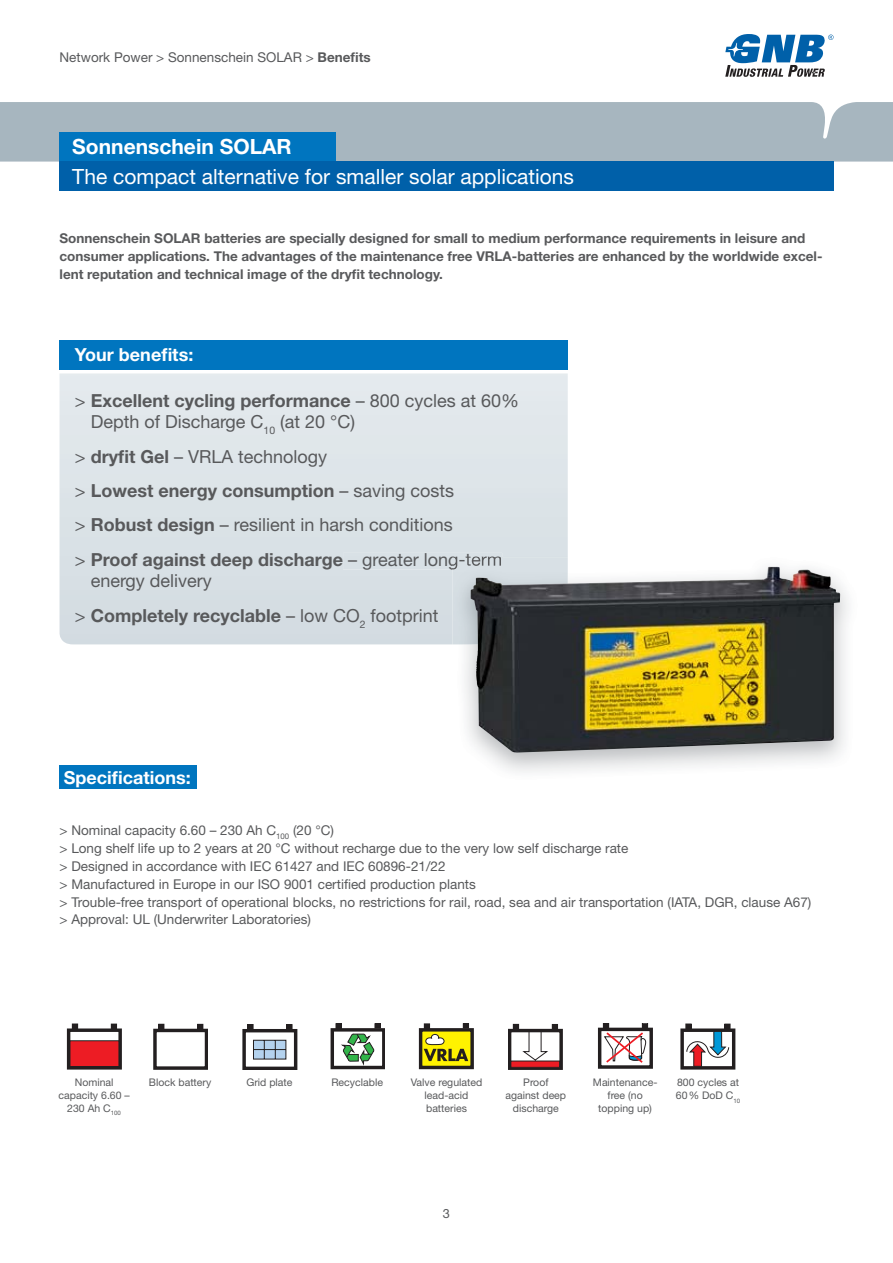
<style>
.page{position:relative;width:893px;height:1263px;background:#fff}
.page>*{position:absolute;margin:0;border:0;box-sizing:border-box;transform-origin:0 0}
.t1{font:21px "Helvetica Neue LT Std";color:#fff}
.t2{font:700 21px "Helvetica Neue LT Std";color:#fff}
.t3{font:18px/34.3px "Helvetica Neue LT Std";color:#58595b}
.t4{font:700 18px "Helvetica Neue LT Std";color:#fff}
.t5{font:13.5px/18px "Helvetica Neue LT Std";color:#58595b}
.t6{font:700 13.5px/18px "Helvetica Neue LT Std";color:#58595b}
.t7{font:12.75px "Helvetica Neue LT Std";color:#58595b}
.t8{font:10.5px/12.6px "Helvetica Neue LT Std";color:#58595b;text-align:center}
.s1{font-weight:700}
</style>
<div class="page">
<div style="left:0;top:102px;width:893px;height:60px;background:#a7b6bf"></div>
<svg style="left:725px;top:34px;width:108px;height:43px"></svg>
<div style="left:60px;top:132px;width:276px;height:30px;background:#0075bf"></div>
<div style="left:60px;top:162px;width:773px;height:29px;background:#0060a9"></div>
<div style="left:60px;top:373px;width:508px;height:271px;background:#dce3e8"></div>
<div style="left:343px;top:553px;width:159px;height:16px;background:#d8e0e5"></div>
<div style="left:60px;top:340px;width:508px;height:30px;background:#0075bf"></div>
<div style="left:60px;top:765px;width:137px;height:24px;background:#0075bf"></div>
<div style="left:421px;top:1030px;width:51px;height:37px;background:#fff200"></div>
<div style="left:419px;top:1028px;width:55px;height:41px;border:3px solid #231f20"></div>
<svg style="left:424px;top:1024px;width:6px;height:4px"></svg>
<svg style="left:463px;top:1024px;width:6px;height:4px"></svg>
<svg style="left:424px;top:1034px;width:44px;height:27px"></svg>
<div style="left:67px;top:1028px;width:55px;height:41px;border:3px solid #231f20"></div>
<svg style="left:72px;top:1024px;width:6px;height:5px"></svg>
<svg style="left:111px;top:1024px;width:6px;height:5px"></svg>
<div style="left:70px;top:1041px;width:49px;height:26px;background:#ed1c24"></div>
<div style="left:70px;top:1040px;width:49px;height:27px;border:1px solid #231f20"></div>
<div style="left:508px;top:1029px;width:55px;height:40px;border:3px solid #231f20"></div>
<svg style="left:510px;top:1024px;width:50px;height:44px"></svg>
<div style="left:153px;top:1029px;width:55px;height:40px;border:3px solid #231f20"></div>
<svg style="left:159px;top:1024px;width:5px;height:5px"></svg>
<svg style="left:198px;top:1024px;width:5px;height:5px"></svg>
<div style="left:598px;top:1028px;width:55px;height:41px;border:3px solid #231f20"></div>
<svg style="left:603px;top:1024px;width:45px;height:39px"></svg>
<div style="left:680px;top:1029px;width:55px;height:40px;border:3px solid #231f20"></div>
<svg style="left:686px;top:1024px;width:44px;height:43px"></svg>
<svg style="left:242px;top:1024px;width:55px;height:45px"></svg>
<div style="left:331px;top:1028px;width:54px;height:41px;border:3px solid #231f20"></div>
<svg style="left:336px;top:1024px;width:44px;height:44px"></svg>
<img style="left:452px;top:557px;width:116px;height:87px">
<img style="left:452px;top:557px;width:49px;height:12px">
<img style="left:471px;top:567px;width:369px;height:186px">
<p class="t5" style="left:60px;top:50px;width:313px">Network Power &gt; Sonnenschein SOLAR &gt; <span class="s1">Benefits</span></p>
<h1 class="t2" style="left:72px;top:139px;width:221px">Sonnenschein SOLAR</h1>
<h1 class="t1" style="left:72px;top:169px;width:503px">The compact alternative for smaller solar applications</h1>
<p class="t6" style="left:60px;top:231px;width:764px">Sonnenschein SOLAR batteries are specially designed for small to medium performance requirements in leisure and consumer applications. The advantages of the maintenance free VRLA-batteries are enhanced by the worldwide excel&shy;lent reputation and technical image of the dryfit technology.</p>
<h2 class="t4" style="left:75px;top:349px;width:120px">Your benefits:</h2>
<h2 class="t3" style="left:91px;top:391px;width:430px;line-height:21.6px;text-indent:-16px">&gt; <span class="s1">Excellent cycling performance</span> – 800 cycles at 60%<br>Depth of Discharge C<sub>10</sub> (at 20 °C)</h2>
<h2 class="t3" style="left:75px;top:441px;width:429px">&gt; <span class="s1">dryfit Gel</span> – VRLA technology<br>&gt; <span class="s1">Lowest energy consumption</span> – saving costs<br>&gt; <span class="s1">Robust design</span> – resilient in harsh conditions<br>&gt; <span class="s1">Proof against deep discharge</span> – greater long-term</h2>
<h2 class="t3" style="left:75px;top:565px;width:365px;text-indent:16px">energy delivery<br>&gt; <span class="s1">Completely recyclable</span> – low CO<sub>2</sub> footprint</h2>
<h2 class="t4" style="left:64px;top:771px;width:128px">Specifications:</h2>
<p class="t5" style="left:60px;top:822px;width:753px">&gt; Nominal capacity 6.60 – 230 Ah C<sub>100</sub> (20 °C)<br>&gt; Long shelf life up to 2 years at 20 °C without recharge due to the very low self discharge rate<br>&gt; Designed in accordance with IEC 61427 and IEC 60896-21/22<br>&gt; Manufactured in Europe in our ISO 9001 certified production plants<br>&gt; Trouble-free transport of operational blocks, no restrictions for rail, road, sea and air transportation (IATA, DGR, clause A67) &gt; Approval: UL (Underwriter Laboratories)</p>
<p class="t8" style="left:246px;top:1077px;width:48px">Grid plate</p>
<p class="t8" style="left:331px;top:1077px;width:53px">Recyclable</p>
<p class="t8" style="left:59px;top:1077px;width:73px">Nominal capacity 6.60 –<br>230 Ah C<sub>100</sub></p>
<p class="t8" style="left:505px;top:1077px;width:62px">Proof against deep discharge</p>
<p class="t8" style="left:149px;top:1077px;width:64px">Block battery</p>
<p class="t8" style="left:593px;top:1077px;width:66px">Maintenance&shy;free (no topping up)</p>
<p class="t8" style="left:676px;top:1077px;width:66px;text-align:left">800 cycles at<br>60 % DoD C<sub>10</sub></p>
<p class="t8" style="left:411px;top:1077px;width:73px">Valve regulated lead-acid batteries</p>
<p class="t7" style="left:443px;top:1209px;width:9px">3</p>
</div>
